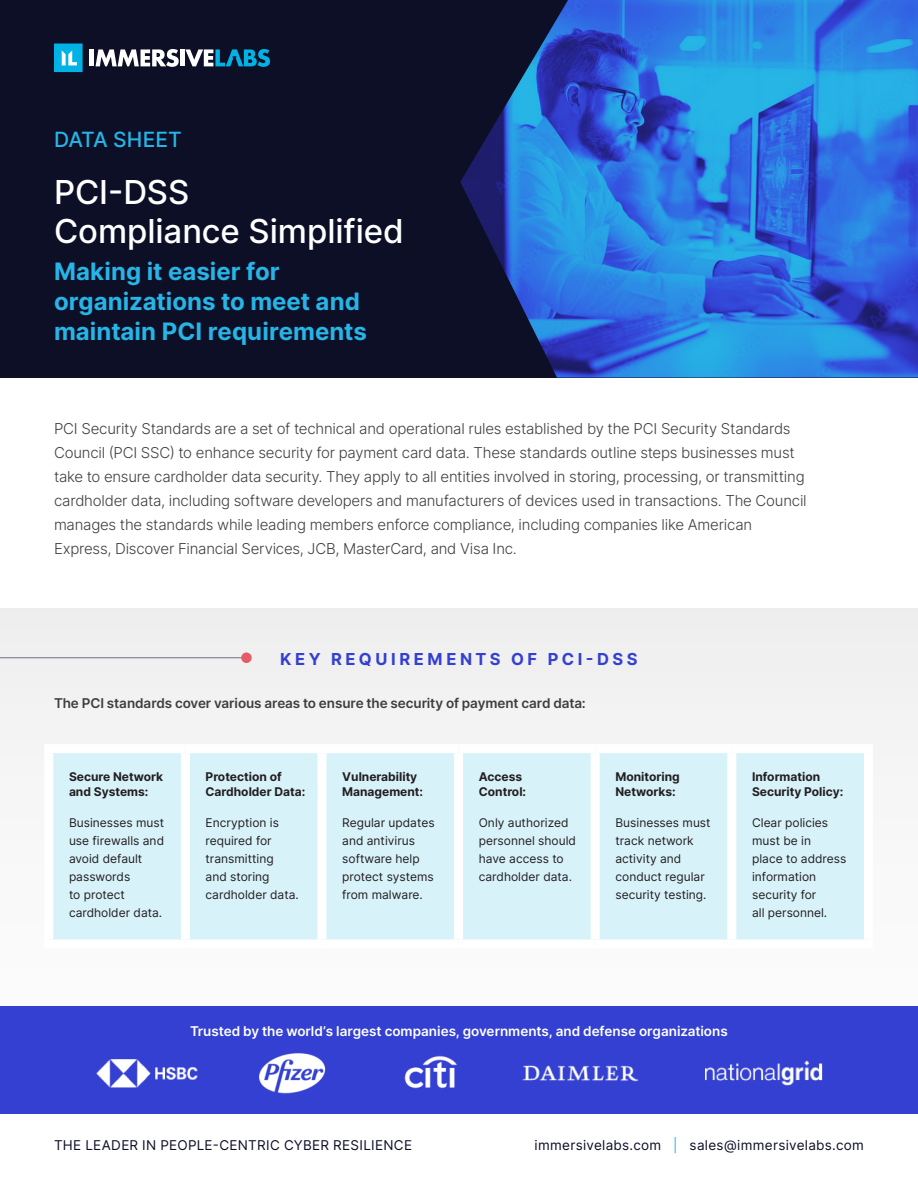
<style>
.page{position:relative;width:918px;height:1188px;background:#fff}
.page>*{position:absolute;margin:0;border:0;box-sizing:border-box;transform-origin:0 0}
.IL_Header_1{font:500 33px/39px "Inter";color:#fff}
.Header_3_Body{font:700 24px/30px "Inter";color:#26b5e6}
.IL_Header_1-2{font:500 21px "Inter";letter-spacing:-.005em;color:#26b5e6}
.Header_3_Body-2{font:700 16.5px "Inter";letter-spacing:.215em;color:#3340d1}
.Body{font:300 15px/24px "Inter";letter-spacing:-.015em;color:#3e3e3f}
.IL_Header_2{font:13.5px "Inter";letter-spacing:.025em;color:#0d0f26}
.Body-2{font:600 13.5px "Inter";color:#fff}
.Body-3{font:600 13.5px "Inter";letter-spacing:-.005em;color:#3e3e3f}
.IL_Body_small{font:12px/18px "Inter";color:#231f20}
.IL_Body_small-2{font:700 12px/15px "Inter";color:#231f20}
.s1{color:#26b5e6}
</style>
<div class="page">
<div style="left:0;top:608px;width:918px;height:398px;background:#f3f3f3"></div>
<div style="left:0;top:0;width:918px;height:377px;background:#0d0f26"></div>
<div style="left:89px;top:49px;width:5px;height:17px;background:#fff"></div>
<svg style="left:96px;top:49px;width:83px;height:18px"></svg>
<div style="left:180px;top:49px;width:5px;height:17px;background:#fff"></div>
<svg style="left:185px;top:49px;width:85px;height:18px"></svg>
<svg style="left:54px;top:44px;width:29px;height:28px"></svg>
<div style="left:53px;top:753px;width:811px;height:186px;background:#d8f2fa"></div>
<div style="left:44px;top:744px;width:141px;height:9px;background:#fff"></div>
<div style="left:44px;top:753px;width:9px;height:187px;background:#fff"></div>
<div style="left:185px;top:744px;width:137px;height:9px;background:#fff"></div>
<div style="left:181px;top:753px;width:9px;height:187px;background:#fff"></div>
<div style="left:322px;top:744px;width:137px;height:9px;background:#fff"></div>
<div style="left:317px;top:753px;width:9px;height:187px;background:#fff"></div>
<div style="left:459px;top:744px;width:136px;height:9px;background:#fff"></div>
<div style="left:454px;top:753px;width:9px;height:187px;background:#fff"></div>
<div style="left:595px;top:744px;width:137px;height:9px;background:#fff"></div>
<div style="left:591px;top:753px;width:9px;height:187px;background:#fff"></div>
<div style="left:732px;top:744px;width:141px;height:9px;background:#fff"></div>
<div style="left:727px;top:753px;width:9px;height:187px;background:#fff"></div>
<div style="left:864px;top:753px;width:9px;height:187px;background:#fff"></div>
<div style="left:44px;top:940px;width:141px;height:9px;background:#fff"></div>
<div style="left:185px;top:940px;width:137px;height:9px;background:#fff"></div>
<div style="left:322px;top:940px;width:137px;height:9px;background:#fff"></div>
<div style="left:459px;top:940px;width:136px;height:9px;background:#fff"></div>
<div style="left:595px;top:940px;width:137px;height:9px;background:#fff"></div>
<div style="left:732px;top:940px;width:141px;height:9px;background:#fff"></div>
<img style="left:460px;top:0;width:458px;height:378px">
<div style="left:0;top:1006px;width:918px;height:108px;background:#3340d1"></div>
<img style="left:96px;top:1053px;width:727px;height:41px">
<hr style="left:0;top:657px;width:246px;height:1px;background:#6e707d">
<div style="left:241px;top:653px;width:11px;height:10px;background:#e35c66;border-radius:50%"></div>
<p class="IL_Header_1-2" style="left:54px;top:124px;width:129px">DATA SHEET</p>
<p class="IL_Header_1" style="left:54px;top:172px;width:351px">PCI-DSS<br>Compliance Simplified</p>
<p class="Header_3_Body" style="left:54px;top:255px;width:314px">Making it easier for organizations to meet and maintain PCI requirements</p>
<p class="Body" style="left:54px;top:416px;width:754px">PCI Security Standards are a set of technical and operational rules established by the PCI Security Standards Council (PCI SSC) to enhance security for payment card data. These standards outline steps businesses must take to ensure cardholder data security. They apply to all entities involved in storing, processing, or transmitting cardholder data, including software developers and manufacturers of devices used in transactions. The Council manages the standards while leading members enforce compliance, including companies like American Express, Discover Financial Services, JCB, MasterCard, and Visa Inc.</p>
<p class="Header_3_Body-2" style="left:280px;top:647px;width:359px">KEY REQUIREMENTS OF PCI-DSS</p>
<p class="Body-3" style="left:54px;top:693px;width:533px">The PCI standards cover various areas to ensure the security of payment card data:</p>
<p class="IL_Body_small-2" style="left:69px;top:768px;width:96px">Secure Network and Systems:</p>
<p class="IL_Body_small" style="left:69px;top:813px;width:97px">Businesses must use firewalls and avoid default passwords<br>to protect cardholder data.</p>
<p class="IL_Body_small-2" style="left:206px;top:768px;width:101px">Protection of<br>Cardholder Data:</p>
<p class="IL_Body_small" style="left:206px;top:813px;width:95px">Encryption is required for transmitting<br>and storing cardholder data.</p>
<p class="IL_Body_small-2" style="left:342px;top:768px;width:82px">Vulnerability<br>Management:</p>
<p class="IL_Body_small" style="left:342px;top:813px;width:94px">Regular updates and antivirus software help protect systems from malware.</p>
<p class="IL_Body_small-2" style="left:479px;top:768px;width:49px">Access<br>Control:</p>
<p class="IL_Body_small" style="left:479px;top:813px;width:99px">Only authorized personnel should have access to cardholder data.</p>
<p class="IL_Body_small-2" style="left:615px;top:768px;width:66px">Monitoring<br>Networks:</p>
<p class="IL_Body_small" style="left:615px;top:813px;width:97px">Businesses must track network activity and conduct regular security testing.</p>
<p class="IL_Body_small-2" style="left:752px;top:768px;width:93px">Information<br>Security Policy:</p>
<p class="IL_Body_small" style="left:752px;top:813px;width:96px">Clear policies must be in<br>place to address information security for<br>all personnel.</p>
<p class="Body-2" style="left:190px;top:1022px;width:539px">Trusted by the world’s largest companies, governments, and defense organizations</p>
<p class="IL_Header_2" style="left:54px;top:1135px;width:360px">THE LEADER IN PEOPLE-CENTRIC CYBER RESILIENCE</p>
<p class="IL_Header_2" style="left:535px;top:1135px;width:331px">immersivelabs.com <span class="s1">|</span> sales@immersivelabs.com</p>
</div>
